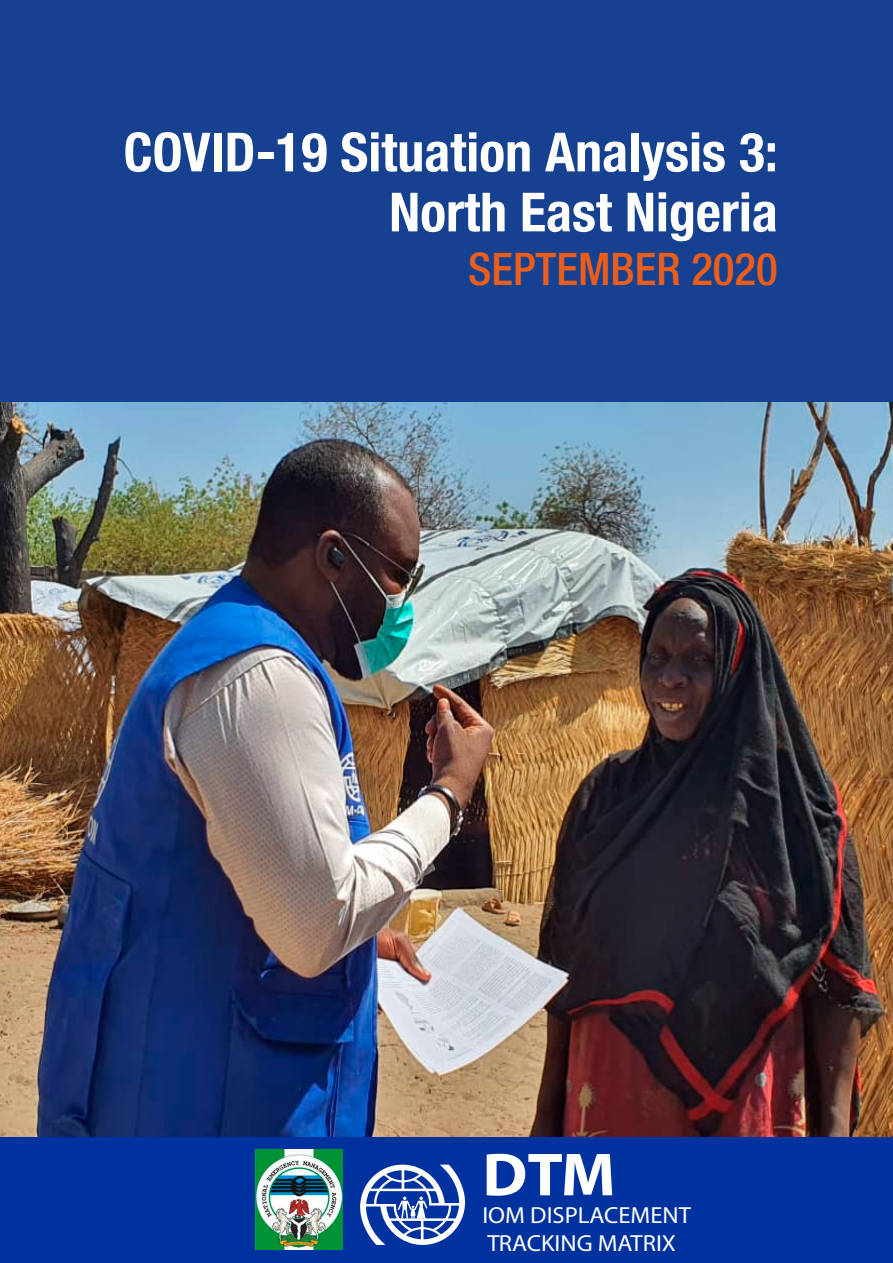
<style>
.page{position:relative;width:893px;height:1263px;background:#fff}
.page>*{position:absolute;margin:0;border:0;box-sizing:border-box;transform-origin:0 0}
.t1{font:700 61.2px "Myriad Pro";color:#fff;scale:1.06 1}
.t2{font:700 condensed 54px/60px "Helvetica Neue LT Std";color:#fff;text-align:right}
.t3{font:500 condensed 45px "Helvetica Neue LT Std";color:#eb5d1b}
.t4{font:23.25px/27.9px "Myriad Pro";color:#fff;scale:1.06 1}
</style>
<div class="page">
<img style="left:0;top:402px;width:893px;height:735px">
<div style="left:0;top:1137px;width:893px;height:126px;background:#00329f"></div>
<div style="left:0;top:0;width:893px;height:402px;background:#164190"></div>
<img style="left:255px;top:1149px;width:88px;height:100px">
<svg style="left:360px;top:1164px;width:105px;height:81px"></svg>
<p class="t2" style="left:124px;top:121px;width:656px">COVID-19 Situation Analysis 3:<br>North East Nigeria</p>
<p class="t3" style="left:468px;top:243px;width:311px">SEPTEMBER 2020</p>
<p class="t1" style="left:482px;top:1135px;width:127px">DTM</p>
<p class="t4" style="left:482px;top:1201px;width:198px">IOM DISPLACEMENT<br>TRACKING MATRIX</p>
</div>
